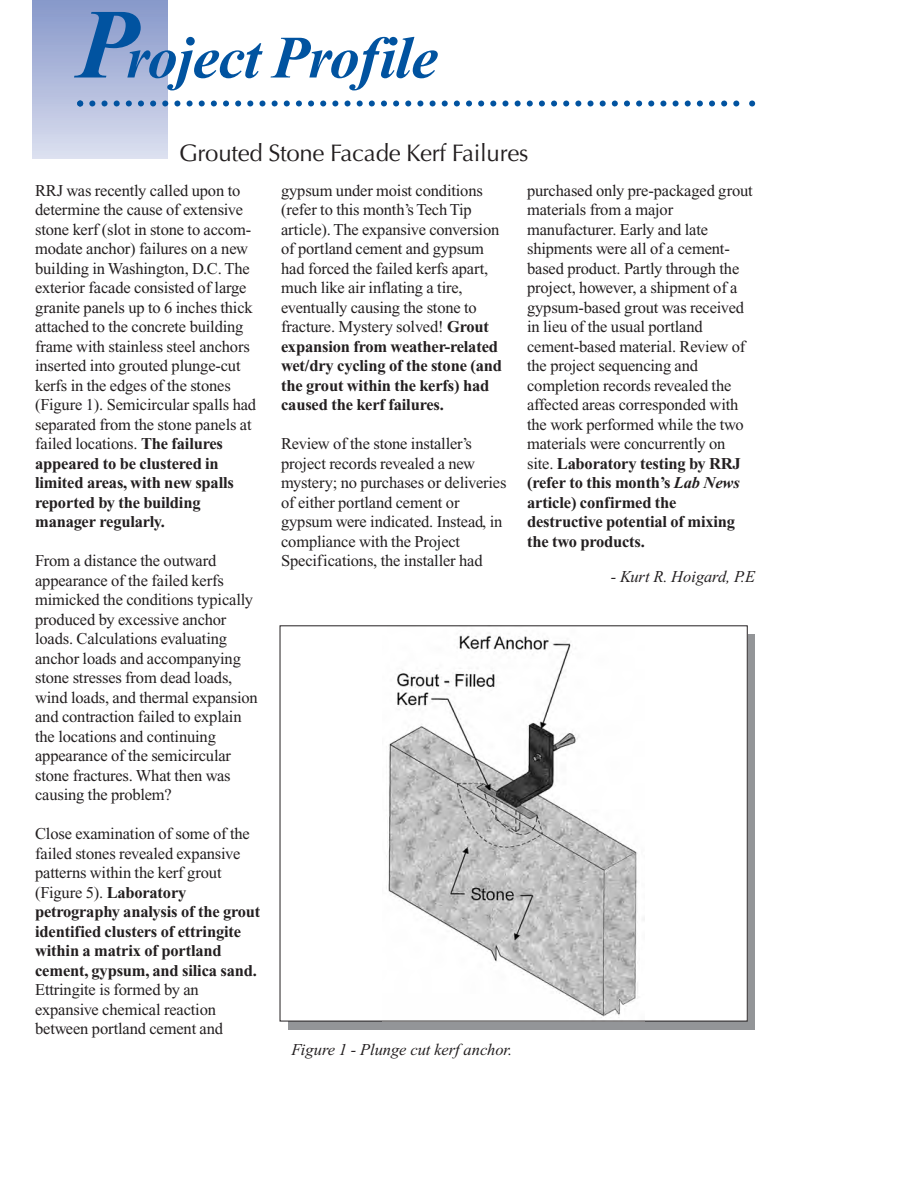
<style>
.page{position:relative;width:918px;height:1188px;background:#fff}
.page>*{position:absolute;margin:0;border:0;box-sizing:border-box;transform-origin:0 0}
.t1{font:italic 700 60px "Times New Roman";letter-spacing:-.015em;color:#0153a0}
.t2{font:24px "Optima";letter-spacing:-.01em;color:#231f20}
.t3{font:16.5px/19.5px "Times New Roman";letter-spacing:-.01em;color:#231f20}
.t4{font:700 16.5px/19.5px "Times New Roman";letter-spacing:-.01em;color:#231f20}
.t5{font:italic 16.5px "Times New Roman";color:#231f20}
.s1{font-size:99px}
.s2{font-weight:700}
.s3{font-weight:400}
.s4{font-weight:700;font-style:italic}
</style>
<div class="page">
<div style="left:32px;top:0;width:135px;height:159px;background:linear-gradient(to bottom,#8597c9,#dbdfef)"></div>
<svg style="left:77px;top:100px;width:678px;height:6px"></svg>
<div style="left:289px;top:634px;width:466px;height:396px;background:#939598"></div>
<div style="left:280px;top:626px;width:467px;height:395px;background:#fff"></div>
<img style="left:388px;top:635px;width:257px;height:383px">
<h1 class="t1" style="left:77px;top:37px;width:362px"><span class="s1">P</span>roject Profile</h1>
<h2 class="t2" style="left:179px;top:142px;width:351px">Grouted Stone Facade Kerf Failures</h2>
<p class="t3" style="left:35px;top:182px;width:223px">RRJ was recently called upon to determine the cause of extensive stone kerf (slot in stone to accom&shy;modate anchor) failures on a new building in Washington, D.C. The exterior facade consisted of large granite panels up to 6 inches thick attached to the concrete building frame with stainless steel anchors inserted into grouted plunge-cut kerfs in the edges of the stones (Figure 1). Semicircular spalls had separated from the stone panels at failed locations. <span class="s2">The failures appeared to be clustered in limited areas, with new spalls reported by the building manager regularly.</span></p>
<p class="t3" style="left:35px;top:553px;width:224px">From a distance the outward appearance of the failed kerfs mimicked the conditions typically produced by excessive anchor loads. Calculations evaluating anchor loads and accompanying stone stresses from dead loads, wind loads, and thermal expansion and contraction failed to explain the locations and continuing appearance of the semicircular stone fractures. What then was causing the problem?</p>
<p class="t4" style="left:35px;top:826px;width:227px"><span class="s3">Close examination of some of the failed stones revealed expansive patterns within the kerf grout (Figure 5).</span> Laboratory petrography analysis of the grout identified clusters of ettringite within a matrix of portland cement, gypsum, and silica sand.</p>
<p class="t3" style="left:35px;top:982px;width:190px">Ettringite is formed by an expansive chemical reaction between portland cement and</p>
<p class="t3" style="left:281px;top:182px;width:222px">gypsum under moist conditions (refer to this month’s Tech Tip article). The expansive conversion of portland cement and gypsum had forced the failed kerfs apart, much like air inflating a tire, eventually causing the stone to fracture. Mystery solved! <span class="s2">Grout expansion from weather-related wet/dry cycling of the stone (and the grout within the kerfs) had caused the kerf failures.</span></p>
<p class="t3" style="left:281px;top:436px;width:227px">Review of the stone installer’s project records revealed a new mystery; no purchases or deliveries of either portland cement or gypsum were indicated. Instead, in compliance with the Project<br>Specifications, the installer had</p>
<p class="t3" style="left:527px;top:182px;width:227px">purchased only pre-packaged grout materials from a major manufacturer. Early and late shipments were all of a cement&shy;based product. Partly through the project, however, a shipment of a gypsum-based grout was received in lieu of the usual portland cement-based material. Review of the project sequencing and completion records revealed the affected areas corresponded with the work performed while the two materials were concurrently on site. <span class="s2">Laboratory testing by RRJ (refer to this month’s</span> <span class="s4">Lab News </span><span class="s2">article) confirmed the destructive potential of mixing the two products.</span></p>
<p class="t5" style="left:611px;top:570px;width:146px">- Kurt R. Hoigard, P.E</p>
<p class="t5" style="left:292px;top:1043px;width:222px">Figure 1 - Plunge cut kerf anchor.</p>
</div>
